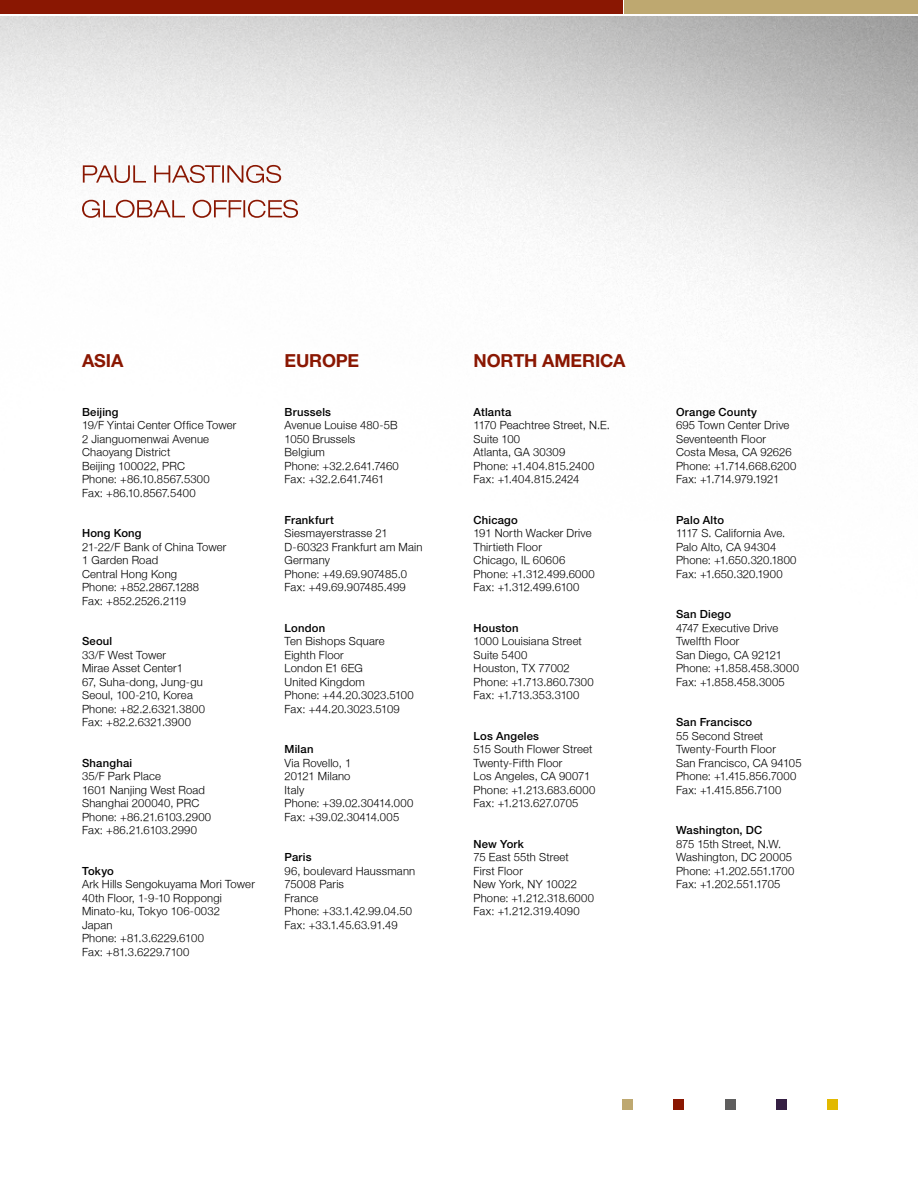
<style>
.page{position:relative;width:918px;height:1188px;background:#fff}
.page>*{position:absolute;margin:0;border:0;box-sizing:border-box;transform-origin:0 0}
.t1{font:700 18px "Helvetica Neue LT Std";letter-spacing:-.01em;color:#8a1702}
.t2{font:300 11.25px/13.5px "Helvetica Neue";letter-spacing:.015em;color:#000}
.t3{font:500 11.25px "Helvetica Neue LT Std";letter-spacing:.02em;color:#000}
</style>
<div class="page">
<img style="left:0;top:16px;width:918px;height:362px">
<div style="left:625px;top:0;width:293px;height:14px;background:#bea870"></div>
<div style="left:0;top:0;width:622px;height:14px;background:#8a1702"></div>
<div style="left:622px;top:1099px;width:11px;height:11px;background:#bea870"></div>
<div style="left:673px;top:1099px;width:11px;height:11px;background:#8a1702"></div>
<div style="left:725px;top:1099px;width:10px;height:11px;background:#5f5e5e"></div>
<div style="left:776px;top:1099px;width:11px;height:11px;background:#351f43"></div>
<div style="left:827px;top:1099px;width:11px;height:11px;background:#e2b900"></div>
<svg style="left:82px;top:200px;width:216px;height:18px"></svg>
<svg style="left:83px;top:165px;width:198px;height:18px"></svg>
<h1 class="t1" style="left:82px;top:349px;width:43px">ASIA</h1>
<p class="t3" style="left:82px;top:405px;width:38px">Beijing</p>
<p class="t2" style="left:82px;top:418px;width:156px">19/F Yintai Center Office Tower<br>2 Jianguomenwai Avenue<br>Chaoyang District<br>Beijing 100022, PRC<br>Phone: +86.10.8567.5300<br>Fax: +86.10.8567.5400</p>
<p class="t3" style="left:82px;top:527px;width:61px">Hong Kong</p>
<p class="t2" style="left:82px;top:540px;width:146px">21-22/F Bank of China Tower<br>1 Garden Road<br>Central Hong Kong<br>Phone: +852.2867.1288<br>Fax: +852.2526.2119</p>
<p class="t3" style="left:82px;top:635px;width:32px">Seoul</p>
<p class="t2" style="left:82px;top:648px;width:124px">33/F West Tower<br>Mirae Asset Center1<br>67, Suha-dong, Jung-gu<br>Seoul, 100-210, Korea<br>Phone: +82.2.6321.3800<br>Fax: +82.2.6321.3900</p>
<p class="t3" style="left:82px;top:756px;width:52px">Shanghai</p>
<p class="t2" style="left:82px;top:769px;width:131px">35/F Park Place<br>1601 Nanjing West Road<br>Shanghai 200040, PRC<br>Phone: +86.21.6103.2900<br>Fax: +86.21.6103.2990</p>
<p class="t3" style="left:82px;top:864px;width:33px">Tokyo</p>
<p class="t2" style="left:82px;top:877px;width:174px">Ark Hills Sengokuyama Mori Tower<br>40th Floor, 1-9-10 Roppongi<br>Minato-ku, Tokyo 106-0032<br>Japan<br>Phone: +81.3.6229.6100<br>Fax: +81.3.6229.7100</p>
<h1 class="t1" style="left:285px;top:349px;width:76px">EUROPE</h1>
<p class="t3" style="left:285px;top:405px;width:48px">Brussels</p>
<p class="t2" style="left:285px;top:418px;width:116px">Avenue Louise 480-5B<br>1050 Brussels<br>Belgium<br>Phone: +32.2.641.7460<br>Fax: +32.2.641.7461</p>
<p class="t3" style="left:285px;top:513px;width:51px">Frankfurt</p>
<p class="t2" style="left:285px;top:526px;width:139px">Siesmayerstrasse 21<br>D-60323 Frankfurt am Main<br>Germany<br>Phone: +49.69.907485.0<br>Fax: +49.69.907485.499</p>
<p class="t3" style="left:285px;top:621px;width:42px">London</p>
<p class="t2" style="left:285px;top:634px;width:131px">Ten Bishops Square<br>Eighth Floor<br>London E1 6EG<br>United Kingdom<br>Phone: +44.20.3023.5100<br>Fax: +44.20.3023.5109</p>
<p class="t3" style="left:285px;top:743px;width:30px">Milan</p>
<p class="t2" style="left:285px;top:756px;width:130px">Via Rovello, 1<br>20121 Milano<br>Italy<br>Phone: +39.02.30414.000<br>Fax: +39.02.30414.005</p>
<p class="t3" style="left:285px;top:851px;width:29px">Paris</p>
<p class="t2" style="left:285px;top:864px;width:132px">96, boulevard Haussmann<br>75008 Paris<br>France<br>Phone: +33.1.42.99.04.50<br>Fax: +33.1.45.63.91.49</p>
<h1 class="t1" style="left:474px;top:349px;width:153px">NORTH AMERICA</h1>
<p class="t3" style="left:474px;top:405px;width:39px">Atlanta</p>
<p class="t2" style="left:474px;top:418px;width:138px">1170 Peachtree Street, N.E.<br>Suite 100<br>Atlanta, GA 30309<br>Phone: +1.404.815.2400<br>Fax: +1.404.815.2424</p>
<p class="t3" style="left:474px;top:513px;width:46px">Chicago</p>
<p class="t2" style="left:474px;top:526px;width:123px">191 North Wacker Drive<br>Thirtieth Floor<br>Chicago, IL 60606<br>Phone: +1.312.499.6000<br>Fax: +1.312.499.6100</p>
<p class="t3" style="left:474px;top:621px;width:47px">Houston</p>
<p class="t2" style="left:474px;top:634px;width:122px">1000 Louisiana Street<br>Suite 5400<br>Houston, TX 77002<br>Phone: +1.713.860.7300<br>Fax: +1.713.353.3100</p>
<p class="t3" style="left:474px;top:729px;width:67px">Los Angeles</p>
<p class="t2" style="left:474px;top:742px;width:123px">515 South Flower Street<br>Twenty-Fifth Floor<br>Los Angeles, CA 90071<br>Phone: +1.213.683.6000<br>Fax: +1.213.627.0705</p>
<p class="t3" style="left:474px;top:837px;width:52px">New York</p>
<p class="t2" style="left:474px;top:850px;width:122px">75 East 55th Street<br>First Floor<br>New York, NY 10022<br>Phone: +1.212.318.6000<br>Fax: +1.212.319.4090</p>
<p class="t3" style="left:676px;top:405px;width:83px">Orange County</p>
<p class="t2" style="left:676px;top:418px;width:122px">695 Town Center Drive<br>Seventeenth Floor<br>Costa Mesa, CA 92626<br>Phone: +1.714.668.6200<br>Fax: +1.714.979.1921</p>
<p class="t3" style="left:676px;top:513px;width:49px">Palo Alto</p>
<p class="t2" style="left:676px;top:526px;width:122px">1117 S. California Ave.<br>Palo Alto, CA 94304<br>Phone: +1.650.320.1800<br>Fax: +1.650.320.1900</p>
<p class="t3" style="left:676px;top:608px;width:57px">San Diego</p>
<p class="t2" style="left:676px;top:621px;width:124px">4747 Executive Drive<br>Twelfth Floor<br>San Diego, CA 92121<br>Phone: +1.858.458.3000<br>Fax: +1.858.458.3005</p>
<p class="t3" style="left:676px;top:716px;width:78px">San Francisco</p>
<p class="t2" style="left:676px;top:729px;width:127px">55 Second Street<br>Twenty-Fourth Floor<br>San Francisco, CA 94105<br>Phone: +1.415.856.7000<br>Fax: +1.415.856.7100</p>
<p class="t3" style="left:676px;top:824px;width:88px">Washington, DC</p>
<p class="t2" style="left:676px;top:837px;width:120px">875 15th Street, N.W.<br>Washington, DC 20005<br>Phone: +1.202.551.1700<br>Fax: +1.202.551.1705</p>
</div>
